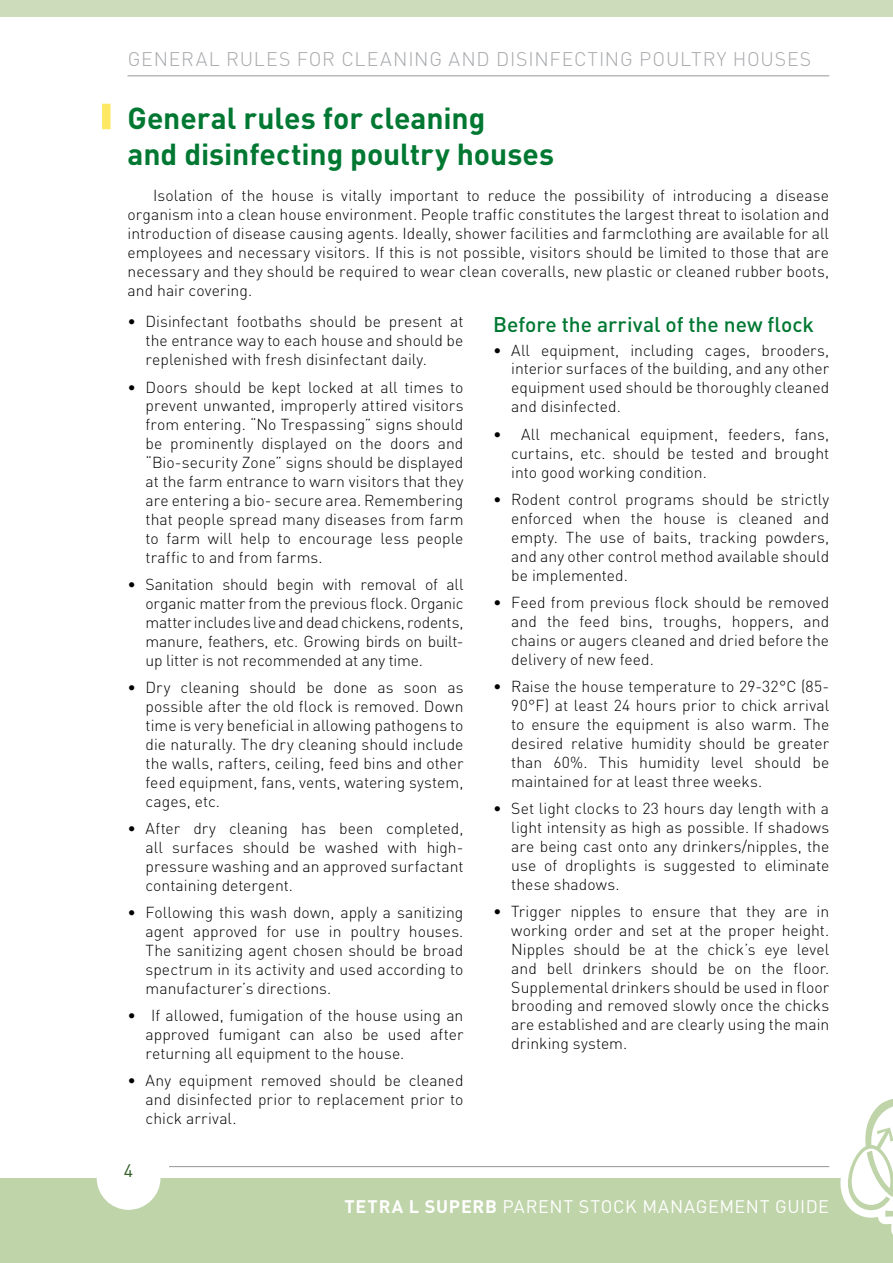
<style>
.page{position:relative;width:893px;height:1263px;background:#fff}
.page>*{position:absolute;margin:0;border:0;box-sizing:border-box;transform-origin:0 0}
.t1{font:700 30px/36px "DIN Pro";letter-spacing:-.005em;color:#007832}
.t2{font:500 21px "DIN Pro";letter-spacing:-.005em;color:#007832}
.t3{font:300 19.5px "DIN Pro";letter-spacing:.045em;color:#a7a9ac}
.t4{font:18px "DIN Pro";letter-spacing:.03em;color:#fff}
.t5{font:18px "DIN Pro";color:#2f5e23}
.t6{font:300 15.75px/18.9px "DIN Pro";color:#000;text-align:justify}
.s1{font-weight:700}
</style>
<div class="page">
<div style="left:0;top:1178px;width:893px;height:85px;background:#bfd4a9"></div>
<div style="left:0;top:0;width:893px;height:17px;background:#cdddbc"></div>
<div style="left:97px;top:1146px;width:63px;height:64px;background:#fff;border-radius:50%"></div>
<div style="left:102px;top:104px;width:9px;height:25px;background:#ffe964"></div>
<svg style="left:339px;top:1099px;width:554px;height:136px"></svg>
<hr style="left:128px;top:75px;width:701px;height:1px;background:#939598">
<hr style="left:169px;top:1166px;width:660px;height:1px;background:#939598">
<p class="t3" style="left:128px;top:44px;width:685px">General rules for cleani ng and disi nfecti ng poultry houses</p>
<h1 class="t1" style="left:128px;top:97px;width:428px">General rules for cleaning<br>and disinfecting poultry houses</h1>
<p class="t6" style="left:128px;top:185px;width:703px;text-indent:26px">Isolation of the house is vitally important to reduce the possibility of introducing a disease organism into a clean house environment. People traffic constitutes the largest threat to isolation and introduction of disease causing agents. Ideally, shower facilities and farmclothing are available for all employees and necessary visitors. If this is not possible, visitors should be limited to those that are necessary and they should be required to wear clean coveralls, new plastic or cleaned rubber boots, and hair covering.</p>
<p class="t6" style="left:146px;top:311px;width:319px;text-indent:-18px">• Disinfectant footbaths should be present at the entrance way to each house and should be replenished with fresh disinfectant daily.</p>
<p class="t6" style="left:146px;top:376px;width:319px;text-indent:-18px">• Doors should be kept locked at all times to prevent unwanted, improperly attired visitors from entering. “No Trespassing” signs should be prominently displayed on the doors and “Bio-security Zone” signs should be displayed at the farm entrance to warn visitors that they are entering a bio- secure area. Remembering that people spread many diseases from farm to farm will help to encourage less people traffic to and from farms.</p>
<p class="t6" style="left:146px;top:573px;width:319px;text-indent:-18px">• Sanitation should begin with removal of all organic matter from the previous flock. O rganic matter includes live and dead chickens, rodents, manure, feathers, etc. Growing birds on built&shy;up litter is not recommended at any time.</p>
<p class="t6" style="left:146px;top:676px;width:319px;text-indent:-18px">• Dry cleaning should be done as soon as possible after the old flock is removed. Down time is very beneficial in allowing pathogens to die naturally. The dry cleaning should include the walls, rafters, ceiling, feed bins and other feed equipment, fans, vents, watering system, cages, etc.</p>
<p class="t6" style="left:146px;top:817px;width:319px;text-indent:-18px">• After dry cleaning has been completed, all surfaces should be washed with high&shy;pressure washing and an approved surfactant containing detergent.</p>
<p class="t6" style="left:146px;top:901px;width:319px;text-align:left;text-indent:-18px">• Following this wash down, apply a sanitizing agent approved for use in poultry houses.<br>The sanitizing agent chosen should be broad spectrum in its activity and used according to manufacturer’s directions.</p>
<p class="t6" style="left:146px;top:1004px;width:319px;text-indent:-18px">• If allowed, fumigation of the house using an approved fumigant can also be used after returning all equipment to the house.</p>
<p class="t6" style="left:146px;top:1070px;width:319px;text-indent:-18px">• Any equipment removed should be cleaned and disinfected prior to replacement prior to chick arrival.</p>
<h2 class="t2" style="left:493px;top:308px;width:322px">Before the arrival of the new flock</h2>
<p class="t6" style="left:511px;top:339px;width:319px;text-indent:-18px">• All equipment, including cages, brooders, interior surfaces of the building, and any other equipment used should be thoroughly cleaned and disinfected.</p>
<p class="t6" style="left:511px;top:423px;width:319px;text-indent:-18px">• All mechanical equipment, feeders, fans, curtains, etc. should be tested and brought into good working condition.</p>
<p class="t6" style="left:511px;top:488px;width:319px;text-indent:-18px">• Rodent control programs should be strictly enforced when the house is cleaned and empty. The use of baits, tracking powders, and any other control method available should be implemented.</p>
<p class="t6" style="left:511px;top:591px;width:319px;text-indent:-18px">• Feed from previous flock should be removed and the feed bins, troughs, hoppers, and chains or augers cleaned and dried before the delivery of new feed.</p>
<p class="t6" style="left:511px;top:675px;width:319px;text-indent:-18px">• Raise the house temperature to 29-32°C (85- 90°F) at least 24 hours prior to chick arrival to ensure the equipment is also warm. The desired relative humidity should be greater than 60%. This humidity level should be maintained for at least three weeks.</p>
<p class="t6" style="left:511px;top:797px;width:319px;text-indent:-18px">• Set light clocks to 23 hours day length with a light intensity as high as possible. If shadows are being cast onto any drinkers/nipples, the use of droplights is suggested to eliminate these shadows.</p>
<p class="t6" style="left:511px;top:900px;width:319px;text-align:left;text-indent:-18px">• Trigger nipples to ensure that they are in working order and set at the proper height.<br>N ipples should be at the chick’s eye level and bell drinkers should be on the floor.<br>Supplemental drinkers should be used in floor brooding and removed slowly once the chicks are established and are clearly using the main drinking system.</p>
<p class="t5" style="left:124px;top:1158px;width:11px">4</p>
<p class="t4" style="left:344px;top:1194px;width:486px"><span class="s1">TETRA L SUPERB</span> PARENT STOCK MANAGEMENT GUIDE</p>
</div>
